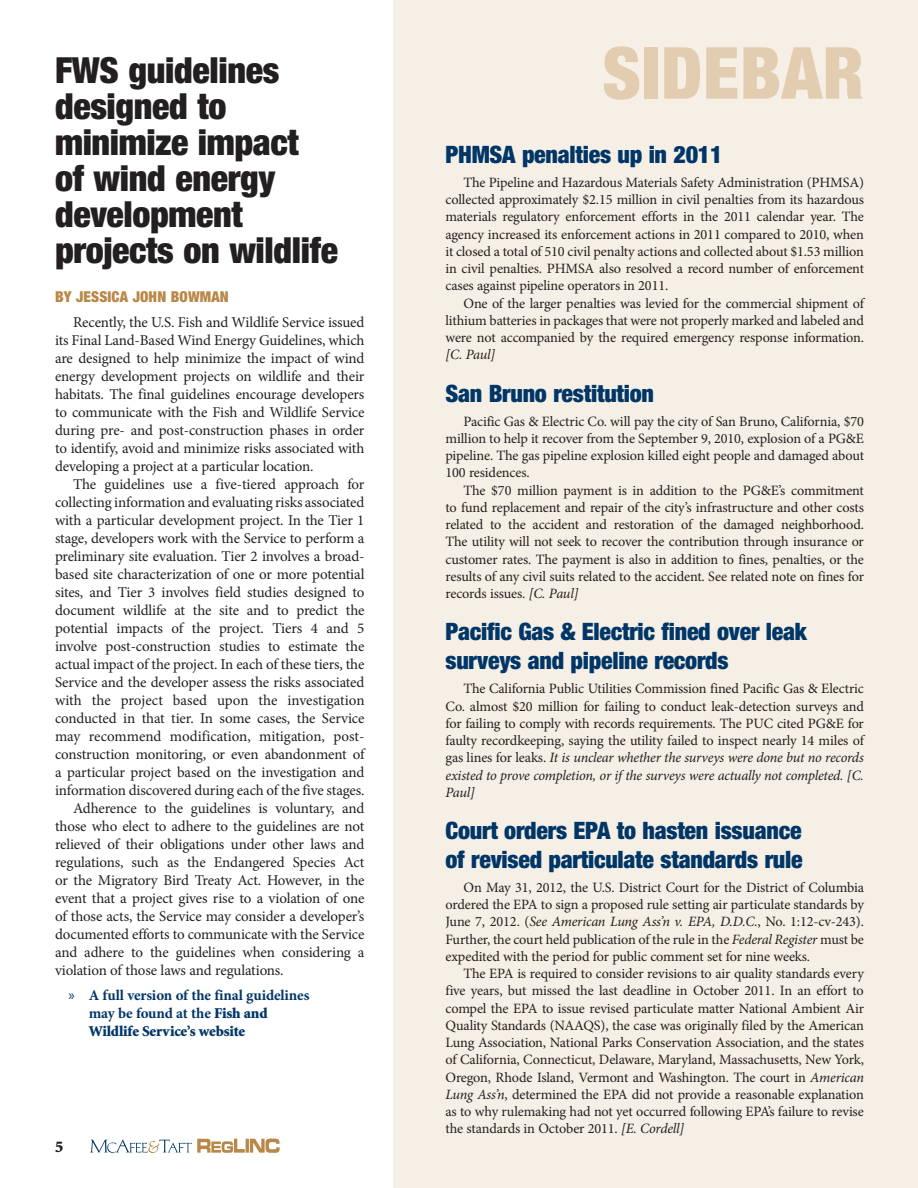
<style>
.page{position:relative;width:918px;height:1188px;background:#fff}
.page>*{position:absolute;margin:0;border:0;box-sizing:border-box;transform-origin:0 0}
.ARROW_ITEMS{font:900 condensed 72px "Helvetica Neue";letter-spacing:.01em;color:#e3cdb1}
.HEADLINE{font:900 condensed 36px/36px "Helvetica Neue";letter-spacing:-.01em;color:#231f20}
.Sidebar_Headline{font:900 condensed 24px/28.8px "Helvetica Neue";letter-spacing:-.01em;color:#003667}
.t1{font:900 16.5px "Minion Std";color:#231f20}
.Body_text{font:15px/18px "Minion Pro";letter-spacing:-.01em;color:#231f20;text-align:justify}
.BULLETED_BLUE_TEXT{font:700 15px/18px "Minion Pro";letter-spacing:-.01em;color:#003667}
.Byline{font:900 condensed 15px "Helvetica Neue";letter-spacing:.01em;color:#b98747}
.Sidebar_Body_Text{font:14.25px/17.2px "Minion Pro";letter-spacing:-.01em;color:#231f20;text-align:justify}
.s1{font-family:"Myriad Pro";font-weight:400}
.s2{font-family:"Minion Std";font-weight:900}
.s3{font-style:italic}
</style>
<div class="page">
<svg style="left:90px;top:1139px;width:190px;height:14px"></svg>
<div style="left:393px;top:0;width:525px;height:1188px;background:#f6efe5"></div>
<p class="HEADLINE" style="left:55px;top:52px;width:284px">FWS guidelines designed to minimize impact<br>of wind energy development projects on wildlife</p>
<p class="Byline" style="left:55px;top:288px;width:175px">BY JESSICA JOHN BOWMAN</p>
<p class="Body_text" style="left:55px;top:313px;width:311px;text-indent:18px">Recently, the U.S. Fish and Wildlife Service issued its Final Land-Based Wind Energy Guidelines, which are designed to help minimize the impact of wind energy development projects on wildlife and their habitats. The final guidelines encourage developers to communicate with the Fish and Wildlife Service during pre- and post-construction phases in order to identify, avoid and minimize risks associated with developing a project at a particular location.</p>
<p class="Body_text" style="left:55px;top:475px;width:311px;text-indent:18px">The guidelines use a five-tiered approach for collecting information and evaluating risks associated with a particular development project. In the Tier 1 stage, developers work with the Service to perform a preliminary site evaluation. Tier 2 involves a broad&shy;based site characterization of one or more potential sites, and Tier 3 involves field studies designed to document wildlife at the site and to predict the potential impacts of the project. Tiers 4 and 5 involve post-construction studies to estimate the actual impact of the project. In each of these tiers, the Service and the developer assess the risks associated with the project based upon the investigation conducted in that tier. In some cases, the Service may recommend modification, mitigation, post&shy;construction monitoring, or even abandonment of a particular project based on the investigation and information discovered during each of the five stages.</p>
<p class="Body_text" style="left:55px;top:799px;width:311px;text-indent:18px">Adherence to the guidelines is voluntary, and those who elect to adhere to the guidelines are not relieved of their obligations under other laws and regulations, such as the Endangered Species Act or the Migratory Bird Treaty Act. However, in the event that a project gives rise to a violation of one of those acts, the Service may consider a developer’s documented efforts to communicate with the Service and adhere to the guidelines when considering a violation of those laws and regulations.</p>
<p class="BULLETED_BLUE_TEXT" style="left:89px;top:986px;width:222px;text-indent:-20px"><span class="s1">»</span> A full version of the final guidelines may be found at the <span class="s2">Fish and<br>Wildlife Service’s website</span></p>
<p class="t1" style="left:55px;top:1138px;width:10px">5</p>
<p class="ARROW_ITEMS" style="left:602px;top:29px;width:263px">SIDEBAR</p>
<p class="Sidebar_Headline" style="left:446px;top:140px;width:279px">PHMSA penalties up in 2011</p>
<p class="Sidebar_Body_Text" style="left:446px;top:174px;width:420px;text-indent:18px">The Pipeline and Hazardous Materials Safety Administration (PHMSA) collected approximately $2.15 million in civil penalties from its hazardous materials regulatory enforcement efforts in the 2011 calendar year. The agency increased its enforcement actions in 2011 compared to 2010, when it closed a total of 510 civil penalty actions and collected about $1.53 million in civil penalties. PHMSA also resolved a record number of enforcement cases against pipeline operators in 2011.</p>
<p class="Sidebar_Body_Text" style="left:446px;top:295px;width:420px;text-indent:18px">One of the larger penalties was levied for the commercial shipment of lithium batteries in packages that were not properly marked and labeled and were not accompanied by the required emergency response information. <span class="s3">[C. Paul]</span></p>
<p class="Sidebar_Headline" style="left:446px;top:378px;width:210px">San Bruno restitution</p>
<p class="Sidebar_Body_Text" style="left:446px;top:413px;width:420px;text-indent:18px">Pacific Gas &amp; Electric Co. will pay the city of San Bruno, California, $70 million to help it recover from the September 9, 2010, explosion of a PG&amp;E pipeline. The gas pipeline explosion killed eight people and damaged about 100 residences.</p>
<p class="Sidebar_Body_Text" style="left:446px;top:482px;width:420px;text-indent:18px">The $70 million payment is in addition to the PG&amp;E’s commitment to fund replacement and repair of the city’s infrastructure and other costs related to the accident and restoration of the damaged neighborhood.<br>The utility will not seek to recover the contribution through insurance or customer rates. The payment is also in addition to fines, penalties, or the results of any civil suits related to the accident. See related note on fines for records issues. <span class="s3">[C. Paul]</span></p>
<p class="Sidebar_Headline" style="left:446px;top:617px;width:363px">Pacific Gas &amp; Electric fined over leak surveys and pipeline records</p>
<p class="Sidebar_Body_Text" style="left:446px;top:680px;width:420px;text-indent:18px">The California Public Utilities Commission fined Pacific Gas &amp; Electric Co. almost $20 million for failing to conduct leak-detection surveys and for failing to comply with records requirements. The PUC cited PG&amp;E for faulty recordkeeping, saying the utility failed to inspect nearly 14 miles of gas lines for leaks. <span class="s3">It is unclear whether the surveys were done but no records existed to prove completion, or if the surveys were actually not completed. [C.<br>Paul]</span></p>
<p class="Sidebar_Headline" style="left:446px;top:816px;width:359px">Court orders EPA to hasten issuance of revised particulate standards rule</p>
<p class="Sidebar_Body_Text" style="left:446px;top:879px;width:420px;text-indent:18px">On May 31, 2012, the U.S. District Court for the District of Columbia ordered the EPA to sign a proposed rule setting air particulate standards by June 7, 2012. (<span class="s3">See American Lung Ass’n v. EPA, D.D.C.</span>, No. 1:12-cv-243).<br>Further, the court held publication of the rule in the <span class="s3">Federal Register</span> must be expedited with the period for public comment set for nine weeks.</p>
<p class="Sidebar_Body_Text" style="left:446px;top:965px;width:420px;text-indent:18px">The EPA is required to consider revisions to air quality standards every five years, but missed the last deadline in October 2011. In an effort to compel the EPA to issue revised particulate matter National Ambient Air Quality Standards (NAAQS), the case was originally filed by the American Lung Association, National Parks Conservation Association, and the states of California, Connecticut, Delaware, Maryland, Massachusetts, New York, Oregon, Rhode Island, Vermont and Washington. The court in <span class="s3">American Lung Ass’n</span>, determined the EPA did not provide a reasonable explanation as to why rulemaking had not yet occurred following EPA’s failure to revise the standards in October 2011. <span class="s3">[E. Cordell]</span></p>
</div>
